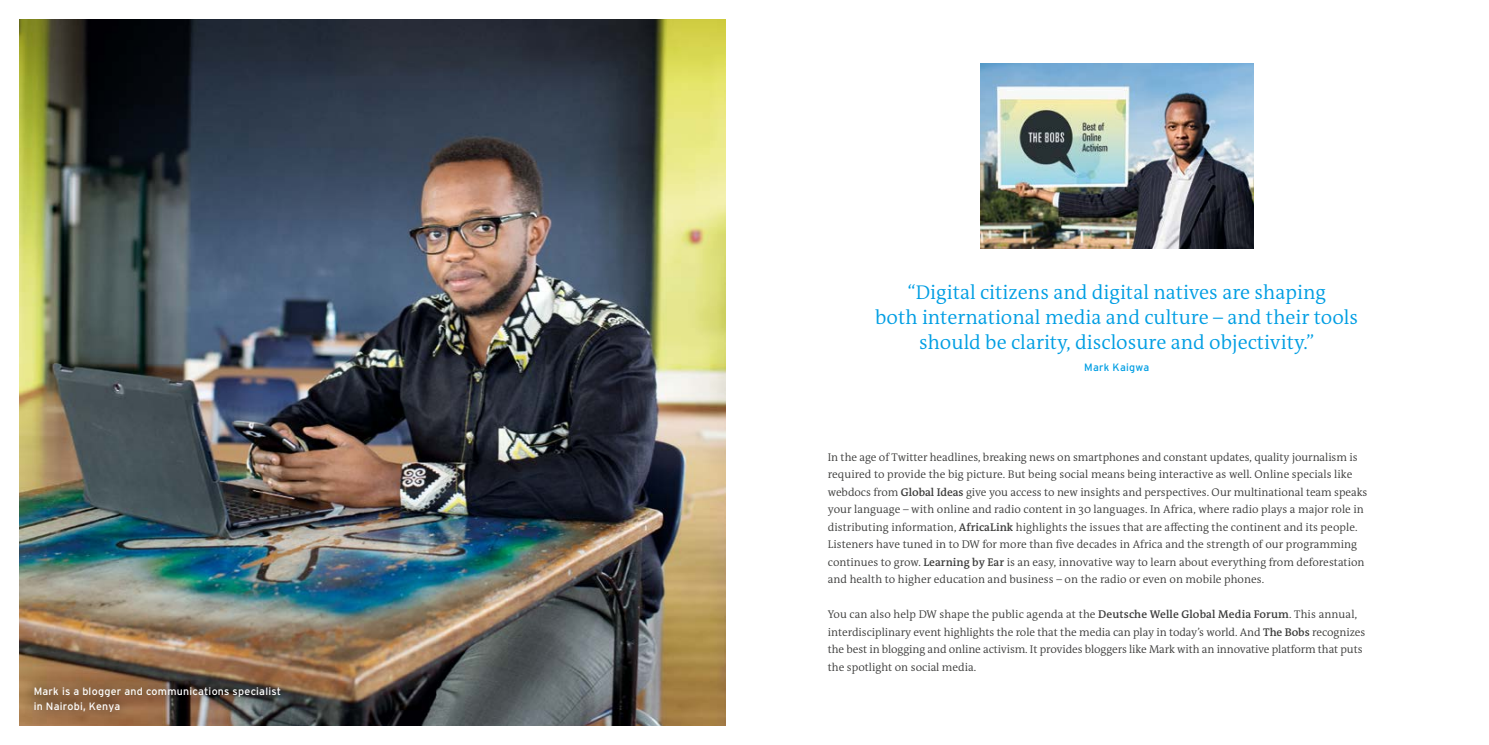
<style>
.page{position:relative;width:1489px;height:745px;background:#fff}
.page>*{position:absolute;margin:0;border:0;box-sizing:border-box;transform-origin:0 0}
.t1{font:300 20px/25px "DW The Antiqua B W4";color:#009ee3;text-align:center}
.t2{font:300 11.25px/17.5px "DW The Antiqua B W4";color:#3b3b3a}
.t3{font:10.62px/14.4px "Interstate DW";letter-spacing:.02em;color:#fff}
.t4{font:10.62px "Interstate DW";letter-spacing:.02em;color:#009ee3}
.s1{font-family:"DW The Antiqua B W6";font-weight:600}
</style>
<div class="page">
<img style="left:980px;top:64px;width:273px;height:184px">
<img style="left:19px;top:19px;width:706px;height:706px">
<svg style="left:23px;top:676px;width:268px;height:45px;background:#745a43"></svg>
<p class="t3" style="left:34px;top:683px;width:249px">Mark is a blogger and communications specialist in Nairobi, Kenya</p>
<h1 class="t1" style="left:875px;top:279px;width:484px">“Digital citizens and digital natives are shaping<br>both international media and culture – and their tools should be clarity, disclosure and objectivity.”</h1>
<p class="t4" style="left:1084px;top:360px;width:66px">Mark Kaigwa</p>
<p class="t2" style="left:827px;top:448px;width:541px">In the age of Twitter headlines, breaking news on smartphones and constant updates, quality journalism is required to provide the big picture. But being social means being interactive as well. Online specials like webdocs from <span class="s1">Global Ideas</span> give you access to new insights and perspectives. Our multinational team speaks your language – with online and radio content in 30 languages. In Africa, where radio plays a major role in distributing information, <span class="s1">AfricaLink</span> highlights the issues that are affecting the continent and its people.<br>Listeners have tuned in to DW for more than five decades in Africa and the strength of our programming continues to grow. <span class="s1">Learning by Ear</span> is an easy, innovative way to learn about everything from deforestation and health to higher education and business – on the radio or even on mobile phones.</p>
<p class="t2" style="left:827px;top:605px;width:539px">You can also help DW shape the public agenda at the <span class="s1">Deutsche Welle Global Media Forum</span>. This annual, interdisciplinary event highlights the role that the media can play in today’s world. And <span class="s1">The Bobs</span> recognizes the best in blogging and online activism. It provides bloggers like Mark with an innovative platform that puts the spotlight on social media.</p>
</div>
